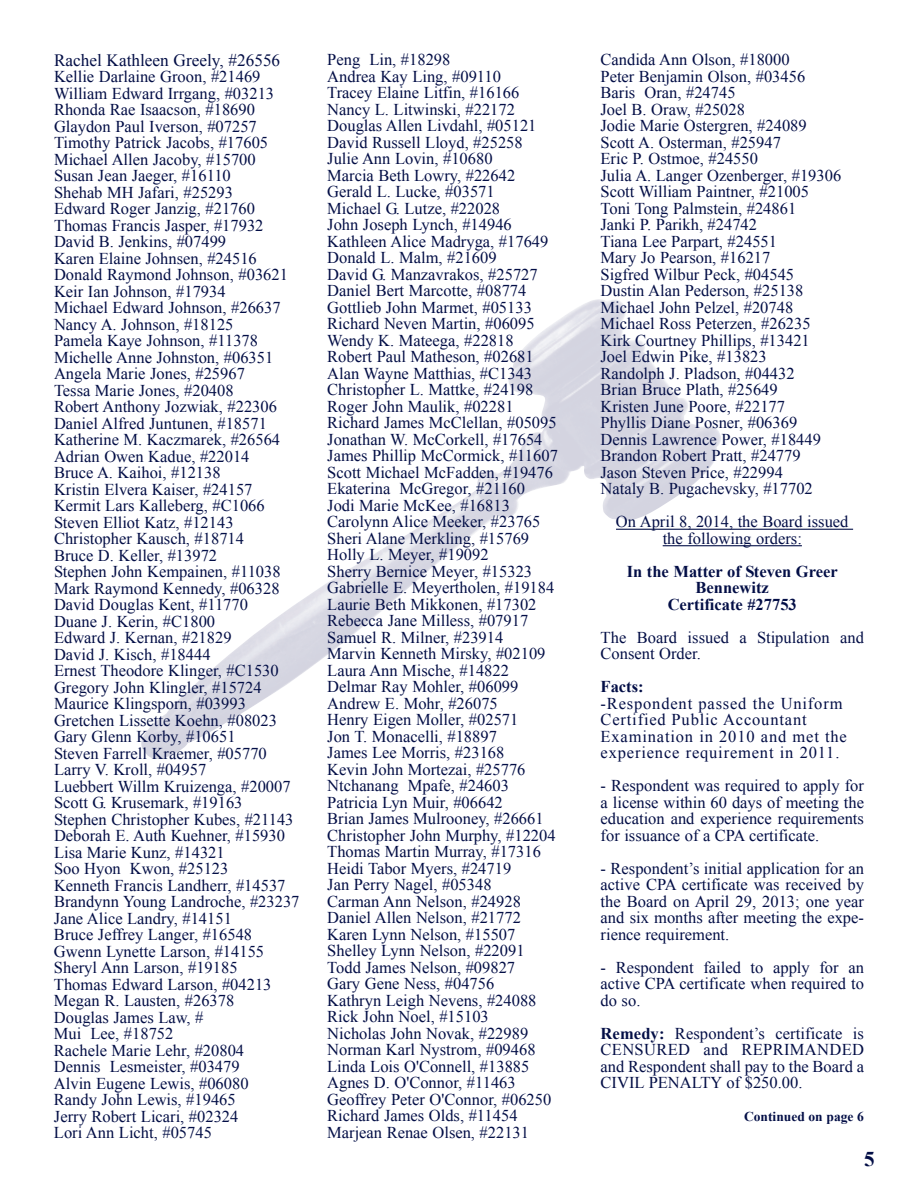
<style>
.page{position:relative;width:918px;height:1188px;background:#fff}
.page>*{position:absolute;margin:0;border:0;box-sizing:border-box;transform-origin:0 0}
.t1{font:700 21px "Times New Roman";color:#030e46}
.t2{font:17.25px "Times New Roman";color:#030e46}
.t3{font:16.5px/16.5px "Times New Roman";color:#030e46}
.t4{font:16.5px/16.5px "Times New Roman";letter-spacing:.05em;color:#030e46}
.t5{font:700 16.5px/16.5px "Times New Roman";color:#030e46;text-align:center}
.t6{font:700 13.5px "Times New Roman";color:#030e46}
.s1{font-weight:700}
</style>
<div class="page">
<img style="left:141px;top:299px;width:580px;height:460px">
<hr style="left:616px;top:529px;width:237px;height:1px;background:#030e46">
<hr style="left:663px;top:545px;width:139px;height:1px;background:#030e46">
<p class="t2" style="left:54px;top:51px;width:228px">Rachel Kathleen Greely, #26556</p>
<p class="t3" style="left:54px;top:69px;width:247px">Kellie darlaine Groon, #21469 william edward Irrgang, #03213<br>Rhonda Rae Isaacson, #18690<br>Glaydon Paul Iverson, #07257<br>Timothy Patrick jacobs, #17605 michael Allen jacoby, #15700<br>susan jean jaeger, #16110<br>shehab mh jafari, #25293<br>edward Roger janzig, #21760<br>Thomas francis jasper, #17932 david B. jenkins, #07499<br>Karen elaine johnsen, #24516 donald Raymond johnson, #03621<br>Keir Ian johnson, #17934<br>michael edward johnson, #26637 nancy A. johnson, #18125<br>Pamela Kaye johnson, #11378 michelle Anne johnston, #06351<br>Angela marie jones, #25967<br>Tessa marie jones, #20408<br>Robert Anthony jozwiak, #22306 daniel Alfred juntunen, #18571<br>Katherine m. Kaczmarek, #26564<br>Adrian owen Kadue, #22014<br>Bruce A. Kaihoi, #12138<br>Kristin elvera Kaiser, #24157<br>Kermit lars Kalleberg, #C1066 steven elliot Katz, #12143<br>Christopher Kausch, #18714<br>Bruce d. Keller, #13972<br>stephen john Kempainen, #11038 mark Raymond Kennedy, #06328 david douglas Kent, #11770<br>duane j. Kerin, #C1800<br>edward j. Kernan, #21829<br>david j. Kisch, #18444<br>ernest Theodore Klinger, #C1530<br>Gregory john Klingler, #15724 maurice Klingsporn, #03993<br>Gretchen lissette Koehn, #08023<br>Gary Glenn Korby, #10651<br>steven farrell Kraemer, #05770 larry V. Kroll, #04957<br>luebbert willm Kruizenga, #20007 scott G. Krusemark, #19163<br>stephen Christopher Kubes, #21143 deborah e. Auth Kuehner, #15930 lisa marie Kunz, #14321<br>soo hyon Kwon, #25123<br>Kenneth francis landherr, #14537<br>Brandynn Young landroche, #23237 jane Alice landry, #14151<br>Bruce jeffrey langer, #16548<br>Gwenn lynette larson, #14155 sheryl Ann larson, #19185<br>Thomas edward larson, #04213 megan R. lausten, #26378<br>douglas james law, #<br>mui lee, #18752<br>Rachele marie lehr, #20804<br>dennis lesmeister, #03479<br>Alvin eugene lewis, #06080<br>Randy john lewis, #19465<br>jerry Robert licari, #02324<br>lori Ann licht, #05745</p>
<p class="t3" style="left:327px;top:52px;width:232px">Peng lin, #18298<br>Andrea Kay ling, #09110<br>Tracey elaine litfin, #16166 nancy l. litwinski, #22172 douglas Allen livdahl, #05121 david Russell lloyd, #25258 julie Ann lovin, #10680<br>marcia Beth lowry, #22642<br>Gerald l. lucke, #03571<br>michael G. lutze, #22028<br>john joseph lynch, #14946<br>Kathleen Alice madryga, #17649 donald l. malm, #21609<br>david G. manzavrakos, #25727 daniel Bert marcotte, #08774<br>Gottlieb john marmet, #05133<br>Richard neven martin, #06095 wendy K. mateega, #22818<br>Robert Paul matheson, #02681<br>Alan wayne matthias, #C1343<br>Christopher l. mattke, #24198<br>Roger john maulik, #02281<br>Richard james mcClellan, #05095 jonathan w. mcCorkell, #17654 james Phillip mcCormick, #11607 scott michael mcfadden, #19476 ekaterina mcGregor, #21160<br>jodi marie mcKee, #16813<br>Carolynn Alice meeker, #23765 sheri Alane merkling, #15769 holly l. meyer, #19092<br>sherry Bernice meyer, #15323<br>Gabrielle e. meyertholen, #19184 laurie Beth mikkonen, #17302<br>Rebecca jane milless, #07917 samuel R. milner, #23914<br>marvin Kenneth mirsky, #02109 laura Ann mische, #14822 delmar Ray mohler, #06099<br>Andrew e. mohr, #26075<br>henry eigen moller, #02571<br>jon T. monacelli, #18897<br>james lee morris, #23168<br>Kevin john mortezai, #25776 ntchanang mpafe, #24603<br>Patricia lyn muir, #06642<br>Brian james mulrooney, #26661<br>Christopher john murphy, #12204<br>Thomas martin murray, #17316 heidi Tabor myers, #24719<br>jan Perry nagel, #05348<br>Carman Ann nelson, #24928 daniel Allen nelson, #21772<br>Karen lynn nelson, #15507 shelley lynn nelson, #22091<br>Todd james nelson, #09827<br>Gary Gene ness, #04756<br>Kathryn leigh nevens, #24088<br>Rick john noel, #15103<br>nicholas john novak, #22989 norman Karl nystrom, #09468 linda lois o'Connell, #13885<br>Agnes d. o'Connor, #11463<br>Geoffrey Peter o'Connor, #06250<br>Richard james olds, #11454 marjean Renae olsen, #22131</p>
<p class="t3" style="left:601px;top:52px;width:242px">Candida Ann olson, #18000<br>Peter Benjamin olson, #03456<br>Baris oran, #24745<br>joel B. oraw, #25028<br>jodie marie ostergren, #24089 scott A. osterman, #25947<br>eric P. ostmoe, #24550<br>julia A. langer ozenberger, #19306 scott william Paintner, #21005<br>Toni Tong Palmstein, #24861<br>janki P. Parikh, #24742<br>Tiana lee Parpart, #24551<br>mary jo Pearson, #16217<br>sigfred wilbur Peck, #04545 dustin Alan Pederson, #25138 michael john Pelzel, #20748 michael Ross Peterzen, #26235<br>Kirk Courtney Phillips, #13421<br>joel edwin Pike, #13823<br>Randolph j. Pladson, #04432<br>Brian Bruce Plath, #25649<br>Kristen june Poore, #22177<br>Phyllis diane Posner, #06369 dennis lawrence Power, #18449<br>Brandon Robert Pratt, #24779 jason steven Price, #22994<br>nataly B. Pugachevsky, #17702</p>
<p class="t3" style="left:616px;top:514px;width:234px;text-align:center">on April 8, 2014, the Board issued the following orders:</p>
<p class="t5" style="left:627px;top:563px;width:212px">In the Matter of Steven Greer<br>Bennewitz<br>Certificate #27753</p>
<p class="t3" style="left:601px;top:629px;width:265px">The Board issued a stipulation and<br>Consent order.</p>
<p class="t5" style="left:601px;top:679px;width:45px">Facts:</p>
<p class="t4" style="left:601px;top:695px;width:248px">-Respondent passed the uniform<br>Certified Public Accountant examination in 2010 and met the experience requirement in 2011.</p>
<p class="t3" style="left:601px;top:778px;width:265px;text-align:justify">- Respondent was required to apply for a license within 60 days of meeting the education and experience requirements for issuance of a CPA certificate.</p>
<p class="t3" style="left:601px;top:860px;width:265px;text-align:justify">- Respondent’s initial application for an active CPA certificate was received by the Board on April 29, 2013; one year and six months after meeting the expe&shy;rience requirement.</p>
<p class="t3" style="left:601px;top:959px;width:265px;text-align:justify">- Respondent failed to apply for an active CPA certificate when required to do so.</p>
<p class="t3" style="left:601px;top:1025px;width:265px;text-align:justify"><span class="s1">Remedy:</span> Respondent’s certificate is CensuRed and RePRImAnded and Respondent shall pay to the Board a CIVIl PenAlTY of $250.00.</p>
<p class="t6" style="left:744px;top:1109px;width:121px">Continued on page 6</p>
<p class="t1" style="left:864px;top:1147px;width:12px">5</p>
</div>
